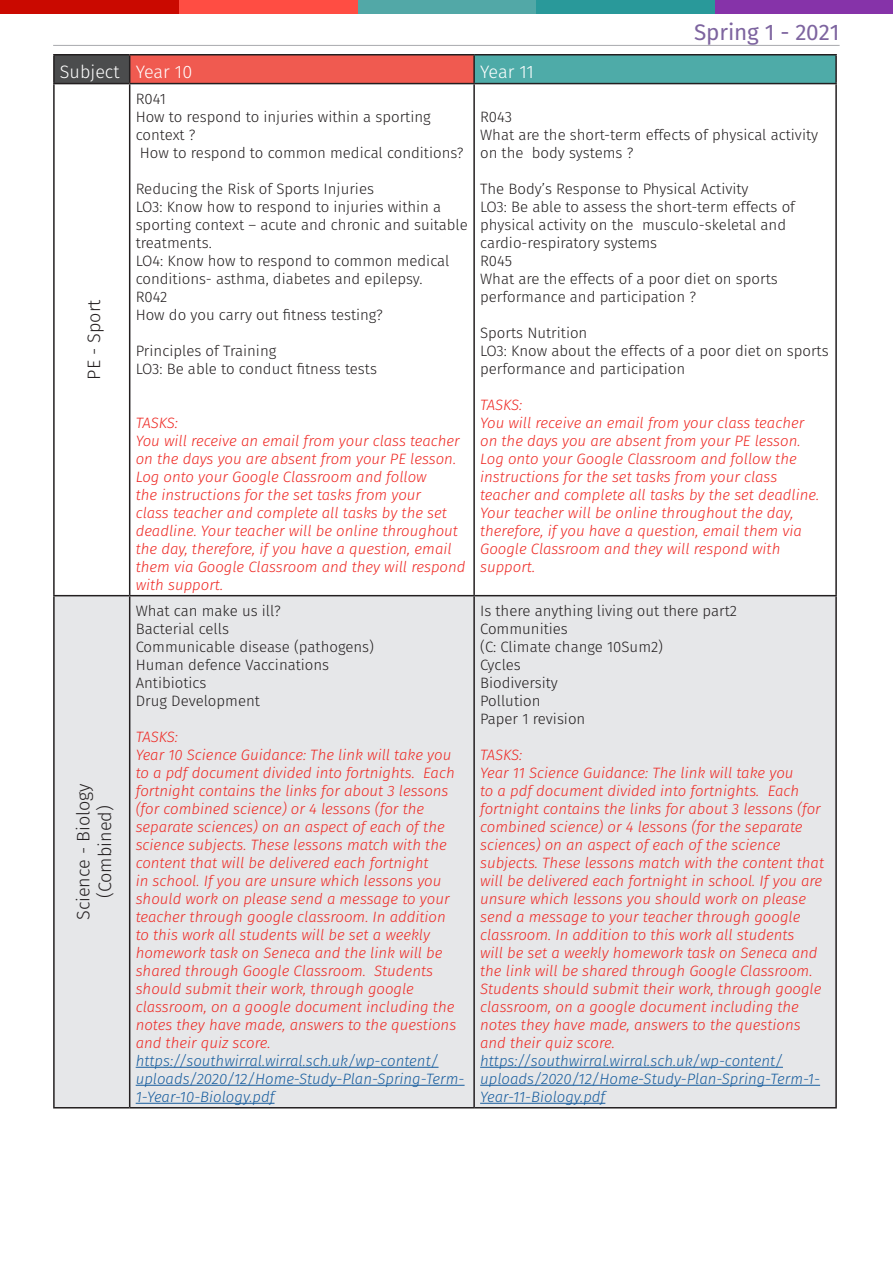
<style>
.page{position:relative;width:893px;height:1263px;background:#fff}
.page>*{position:absolute;margin:0;border:0;box-sizing:border-box;transform-origin:0 0}
.t1{font:22.5px "Fira Sans";letter-spacing:-.01em;color:#7d649f}
.t2{font:300 18px/21.6px "Fira Sans";color:#231f20;text-align:center}
.t3{font:300 18px "Fira Sans";color:#fff}
.t4{font:italic 300 15px/18px "Fira Sans";color:#ee2823}
.t5{font:300 15px/18px "Fira Sans";color:#231f20}
.s1{color:#175d9e}
</style>
<div class="page">
<hr style="left:53px;top:45px;width:787px;height:1px;background:#a8a9ad">
<div style="left:715px;top:0;width:178px;height:14px;background:#8633a9"></div>
<div style="left:358px;top:0;width:178px;height:14px;background:#52a8a7"></div>
<div style="left:536px;top:0;width:179px;height:14px;background:#29999a"></div>
<div style="left:179px;top:0;width:179px;height:14px;background:#ff4d43"></div>
<div style="left:0;top:0;width:179px;height:14px;background:#ca0900"></div>
<div style="left:54px;top:55px;width:76px;height:29px;background:#4b4c4d"></div>
<div style="left:130px;top:55px;width:344px;height:29px;background:#f05a50"></div>
<div style="left:474px;top:55px;width:362px;height:29px;background:#4eaba8"></div>
<svg style="left:130px;top:84px;width:705px;height:511px"></svg>
<div style="left:54px;top:596px;width:76px;height:512px;background:#e6e7e9"></div>
<div style="left:130px;top:596px;width:705px;height:511px;background:#e6e7e9"></div>
<hr style="left:53px;top:54px;width:77px;height:2px;background:#231f20">
<hr style="left:53px;top:56px;width:2px;height:27px;background:#231f20">
<hr style="left:130px;top:54px;width:344px;height:2px;background:#231f20">
<svg style="left:129px;top:56px;width:1px;height:27px"></svg>
<hr style="left:474px;top:54px;width:363px;height:2px;background:#231f20">
<hr style="left:473px;top:56px;width:2px;height:27px;background:#231f20">
<hr style="left:835px;top:56px;width:2px;height:27px;background:#231f20">
<hr style="left:53px;top:83px;width:77px;height:1px;background:#231f20">
<hr style="left:130px;top:83px;width:344px;height:1px;background:#231f20">
<hr style="left:129px;top:84px;width:1px;height:511px;background:#231f20">
<hr style="left:474px;top:83px;width:363px;height:1px;background:#231f20">
<hr style="left:129px;top:596px;width:1px;height:511px;background:#231f20">
<hr style="left:53px;top:84px;width:2px;height:511px;background:#231f20">
<hr style="left:835px;top:84px;width:2px;height:511px;background:#231f20">
<hr style="left:53px;top:596px;width:2px;height:511px;background:#231f20">
<hr style="left:835px;top:596px;width:2px;height:511px;background:#231f20">
<hr style="left:53px;top:595px;width:77px;height:1px;background:#231f20">
<hr style="left:53px;top:1107px;width:77px;height:1px;background:#231f20">
<hr style="left:130px;top:595px;width:344px;height:1px;background:#231f20">
<hr style="left:130px;top:1107px;width:344px;height:1px;background:#231f20">
<hr style="left:473px;top:84px;width:2px;height:511px;background:#231f20">
<hr style="left:473px;top:596px;width:2px;height:511px;background:#231f20">
<hr style="left:474px;top:595px;width:363px;height:1px;background:#231f20">
<hr style="left:474px;top:1107px;width:363px;height:1px;background:#231f20">
<hr style="left:136px;top:1067px;width:303px;height:1px;background:#175d9e">
<hr style="left:136px;top:1085px;width:329px;height:1px;background:#175d9e">
<hr style="left:136px;top:1103px;width:139px;height:1px;background:#175d9e">
<hr style="left:480px;top:1067px;width:303px;height:1px;background:#175d9e">
<hr style="left:480px;top:1085px;width:340px;height:1px;background:#175d9e">
<hr style="left:480px;top:1103px;width:125px;height:1px;background:#175d9e">
<p class="t3" style="left:60px;top:59px;width:61px">Subject</p>
<p class="t3" style="left:136px;top:59px;width:58px">Year 10</p>
<p class="t3" style="left:480px;top:59px;width:55px">Year 11</p>
<p class="t1" style="left:694px;top:15px;width:147px">Spring 1 - 2021</p>
<p class="t2" style="left:83px;top:380px;width:82px;rotate:-90deg">PE - Sport</p>
<p class="t2" style="left:72px;top:920px;width:138px;rotate:-90deg">Science - Biology (Combined)</p>
<p class="t5" style="left:136px;top:89px;width:329px">R041<br>How to respond to injuries within a sporting context ?<br>How to respond to common medical conditions?</p>
<p class="t5" style="left:136px;top:179px;width:334px">Reducing the Risk of Sports Injuries<br>LO3: Know how to respond to injuries within a sporting context – acute and chronic and suitable treatments.<br>LO4: Know how to respond to common medical conditions- asthma, diabetes and epilepsy.<br>R042</p>
<p class="t5" style="left:136px;top:305px;width:249px">How do you carry out fitness testing?</p>
<p class="t5" style="left:136px;top:341px;width:142px">Principles of Training</p>
<p class="t5" style="left:136px;top:359px;width:243px">LO3: Be able to conduct fitness tests</p>
<p class="t4" style="left:136px;top:413px;width:331px">TASKS:<br>You will receive an email from your class teacher on the days you are absent from your PE lesson.<br>Log onto your Google Classroom and follow<br>the instructions for the set tasks from your<br>class teacher and complete all tasks by the set deadline. Your teacher will be online throughout the day, therefore, if you have a question, email them via Google Classroom and they will respond with support.</p>
<p class="t5" style="left:136px;top:601px;width:240px">What can make us ill?<br>Bacterial cells<br>Communicable disease (pathogens)<br>Human defence Vaccinations<br>Antibiotics<br>Drug Development</p>
<p class="t4" style="left:136px;top:727px;width:44px">TASKS:</p>
<p class="t4" style="left:136px;top:745px;width:330px">Year 10 Science Guidance: The link will take you to a pdf document divided into fortnights. Each fortnight contains the links for about 3 lessons (for combined science) or 4 lessons (for the separate sciences) on an aspect of each of the science subjects. These lessons match with the content that will be delivered each fortnight<br>in school. If you are unsure which lessons you should work on please send a message to your teacher through google classroom. In addition<br>to this work all students will be set a weekly homework task on Seneca and the link will be shared through Google Classroom. Students should submit their work, through google classroom, on a google document including the notes they have made, answers to the questions and their quiz score. <span class="s1">https://southwirral.wirral.sch.uk/wp-content/ uploads/2020/12/Home-Study-Plan-Spring-Term-1-Year-10-Biology.pdf</span></p>
<p class="t5" style="left:480px;top:107px;width:339px">R043<br>What are the short-term effects of physical activity on the body systems ?</p>
<p class="t5" style="left:480px;top:179px;width:316px">The Body’s Response to Physical Activity<br>LO3: Be able to assess the short-term effects of physical activity on the musculo-skeletal and cardio-respiratory systems<br>R045<br>What are the effects of a poor diet on sports performance and participation ?</p>
<p class="t5" style="left:480px;top:323px;width:350px">Sports Nutrition<br>LO3: Know about the effects of a poor diet on sports performance and participation</p>
<p class="t4" style="left:480px;top:395px;width:44px">TASKS:</p>
<p class="t4" style="left:480px;top:413px;width:341px">You will receive an email from your class teacher on the days you are absent from your PE lesson.<br>Log onto your Google Classroom and follow the instructions for the set tasks from your class teacher and complete all tasks by the set deadline.<br>Your teacher will be online throughout the day, therefore, if you have a question, email them via Google Classroom and they will respond with support.</p>
<p class="t5" style="left:480px;top:601px;width:258px">Is there anything living out there part2<br>Communities<br>(C: Climate change 10Sum2)<br>Cycles<br>Biodiversity<br>Pollution<br>Paper 1 revision</p>
<p class="t4" style="left:480px;top:745px;width:44px">TASKS:</p>
<p class="t4" style="left:480px;top:763px;width:345px">Year 11 Science Guidance: The link will take you<br>to a pdf document divided into fortnights. Each fortnight contains the links for about 3 lessons (for combined science) or 4 lessons (for the separate sciences) on an aspect of each of the science subjects. These lessons match with the content that will be delivered each fortnight in school. If you are unsure which lessons you should work on please send a message to your teacher through google classroom. In addition to this work all students<br>will be set a weekly homework task on Seneca and the link will be shared through Google Classroom.<br>Students should submit their work, through google classroom, on a google document including the notes they have made, answers to the questions and their quiz score. <span class="s1">https://southwirral.wirral.sch.uk/wp-content/ uploads/2020/12/Home-Study-Plan-Spring-Term-1- Year-11-Biology.pdf</span></p>
</div>
